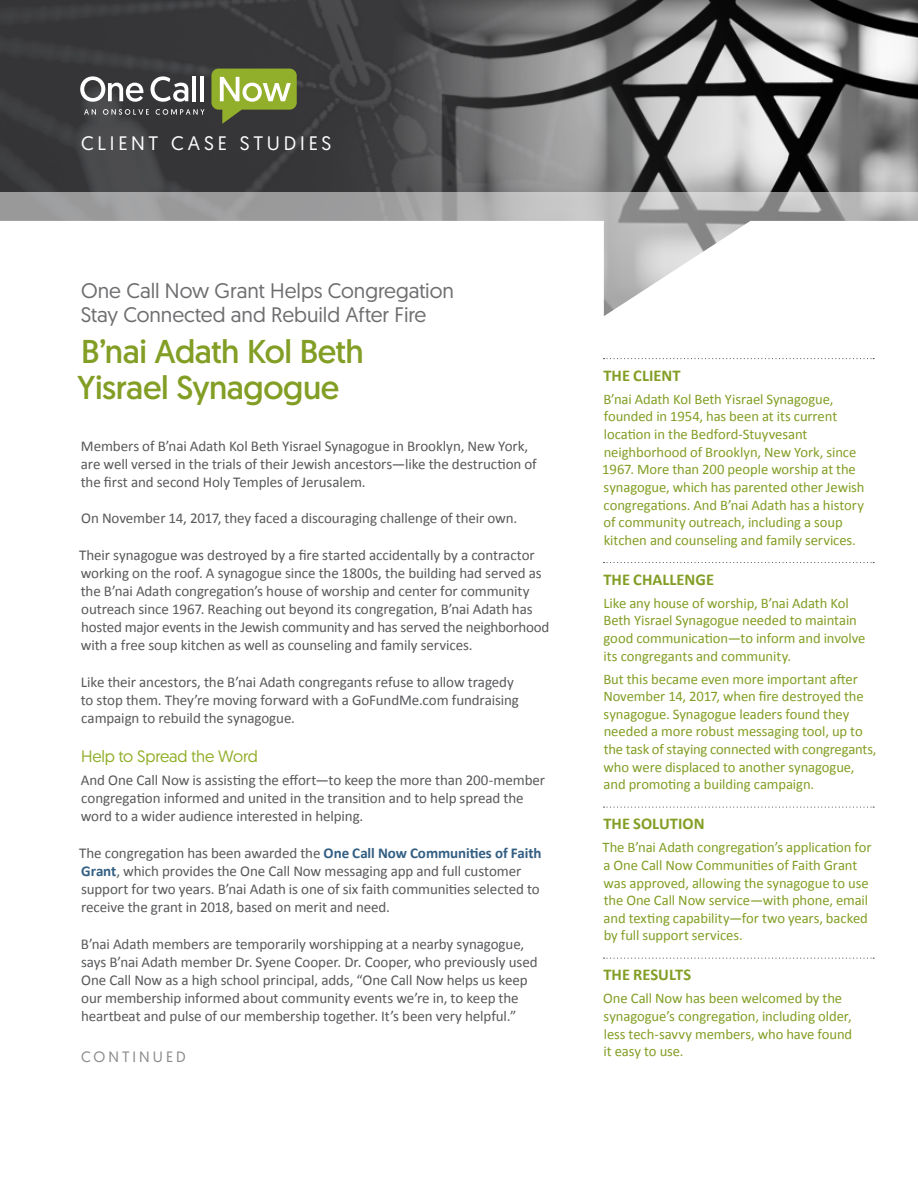
<style>
.page{position:relative;width:918px;height:1188px;background:#fff}
.page>*{position:absolute;margin:0;border:0;box-sizing:border-box;transform-origin:0 0}
.t1{font:33px/36px "Geomanist";letter-spacing:-.015em;color:#839e25}
.t2{font:21px/24px "Geomanist";letter-spacing:-.005em;color:#6f6d70}
.t3{font:19.5px "Geomanist";letter-spacing:.19em;color:#fff}
.t4{font:700 16.5px "Calibri";letter-spacing:.005em;color:#839e25}
.t5{font:16.5px "Geomanist";letter-spacing:-.01em;color:#92af2b}
.t6{font:15px/18px "Calibri";letter-spacing:-.01em;color:#58595b}
.t7{font:15px "Geomanist";letter-spacing:.2em;color:#8b878a}
.t8{font:14.7px/17.5px "Calibri";letter-spacing:-.005em;color:#839e25}
.s1{font-weight:700;color:#335f83}
</style>
<div class="page">
<svg style="left:0;top:0;width:394px;height:192px"></svg>
<svg style="left:80px;top:76px;width:63px;height:26px"></svg>
<svg style="left:151px;top:76px;width:37px;height:26px"></svg>
<hr style="left:192px;top:76px;width:4px;height:25px;background:#fff">
<hr style="left:200px;top:76px;width:4px;height:25px;background:#fff">
<svg style="left:211px;top:69px;width:86px;height:55px"></svg>
<svg style="left:84px;top:109px;width:12px;height:6px"></svg>
<svg style="left:103px;top:109px;width:46px;height:6px"></svg>
<svg style="left:156px;top:109px;width:49px;height:6px"></svg>
<img style="left:394px;top:0;width:524px;height:192px">
<svg style="left:0;top:192px;width:918px;height:29px;fill:#a0a0a1"></svg>
<svg style="left:603px;top:221px;width:147px;height:95px"></svg>
<svg style="left:604px;top:358px;width:270px;height:1px"></svg>
<svg style="left:604px;top:562px;width:270px;height:1px"></svg>
<svg style="left:604px;top:807px;width:270px;height:1px"></svg>
<svg style="left:604px;top:958px;width:270px;height:1px"></svg>
<h3 class="t3" style="left:81px;top:131px;width:252px">CLIENT CASE STUDIES</h3>
<h2 class="t2" style="left:81px;top:278px;width:375px">One Call Now Grant Helps Congregation<br>Stay Connected and Rebuild After Fire</h2>
<h1 class="t1" style="left:77px;top:333px;width:288px">B’nai Adath Kol Beth<br>Yisrael Synagogue</h1>
<p class="t6" style="left:81px;top:436px;width:458px">Members of B’nai Adath Kol Beth Yisrael Synagogue in Brooklyn, New York, are well versed in the trials of their Jewish ancestors—like the destruction of the first and second Holy Temples of Jerusalem.</p>
<p class="t6" style="left:81px;top:509px;width:438px">On November 14, 2017, they faced a discouraging challenge of their own.</p>
<p class="t6" style="left:79px;top:546px;width:472px">Their synagogue was destroyed by a fire started accidentally by a contractor working on the roof. A synagogue since the 1800s, the building had served as the B’nai Adath congregation’s house of worship and center for community outreach since 1967. Reaching out beyond its congregation, B’nai Adath has hosted major events in the Jewish community and has served the neighborhood with a free soup kitchen as well as counseling and family services.</p>
<p class="t6" style="left:81px;top:673px;width:440px">Like their ancestors, the B’nai Adath congregants refuse to allow tragedy to stop them. They’re moving forward with a GoFundMe.com fundraising campaign to rebuild the synagogue.</p>
<p class="t5" style="left:81px;top:745px;width:179px">Help to Spread the Word</p>
<p class="t6" style="left:81px;top:770px;width:466px">And One Call Now is assisting the effort—to keep the more than 200-member congregation informed and united in the transition and to help spread the word to a wider audience interested in helping.</p>
<p class="t6" style="left:79px;top:843px;width:464px">The congregation has been awarded the <span class="s1">One Call Now Communities of Faith Grant</span>, which provides the One Call Now messaging app and full customer support for two years. B’nai Adath is one of six faith communities selected to receive the grant in 2018, based on merit and need.</p>
<p class="t6" style="left:81px;top:934px;width:458px">B’nai Adath members are temporarily worshipping at a nearby synagogue, says B’nai Adath member Dr. Syene Cooper. Dr. Cooper, who previously used One Call Now as a high school principal, adds, “One Call Now helps us keep our membership informed about community events we’re in, to keep the heartbeat and pulse of our membership together. It’s been very helpful.”</p>
<p class="t7" style="left:81px;top:1047px;width:106px">CONTINUED</p>
<p class="t4" style="left:603px;top:365px;width:79px">THE CLIENT</p>
<p class="t8" style="left:602px;top:389px;width:264px">B’nai Adath Kol Beth Yisrael Synagogue, founded in 1954, has been at its current location in the Bedford-Stuyvesant neighborhood of Brooklyn, New York, since 1967. More than 200 people worship at the synagogue, which has parented other Jewish congregations. And B’nai Adath has a history of community outreach, including a soup kitchen and counseling and family services.</p>
<p class="t4" style="left:603px;top:569px;width:112px">THE CHALLENGE</p>
<p class="t8" style="left:603px;top:593px;width:264px">Like any house of worship, B’nai Adath Kol Beth Yisrael Synagogue needed to maintain good communication—to inform and involve its congregants and community.</p>
<p class="t8" style="left:603px;top:669px;width:275px">But this became even more important after November 14, 2017, when fire destroyed the synagogue. Synagogue leaders found they needed a more robust messaging tool, up to the task of staying connected with congregants, who were displaced to another synagogue, and promoting a building campaign.</p>
<p class="t4" style="left:603px;top:814px;width:103px">THE SOLUTION</p>
<p class="t8" style="left:603px;top:838px;width:271px">The B’nai Adath congregation’s application for a One Call Now Communities of Faith Grant was approved, allowing the synagogue to use the One Call Now service—with phone, email and texting capability—for two years, backed by full support services.</p>
<p class="t4" style="left:603px;top:965px;width:90px">THE RESULTS</p>
<p class="t8" style="left:603px;top:989px;width:251px">One Call Now has been welcomed by the synagogue’s congregation, including older, less tech-savvy members, who have found it easy to use.</p>
</div>
